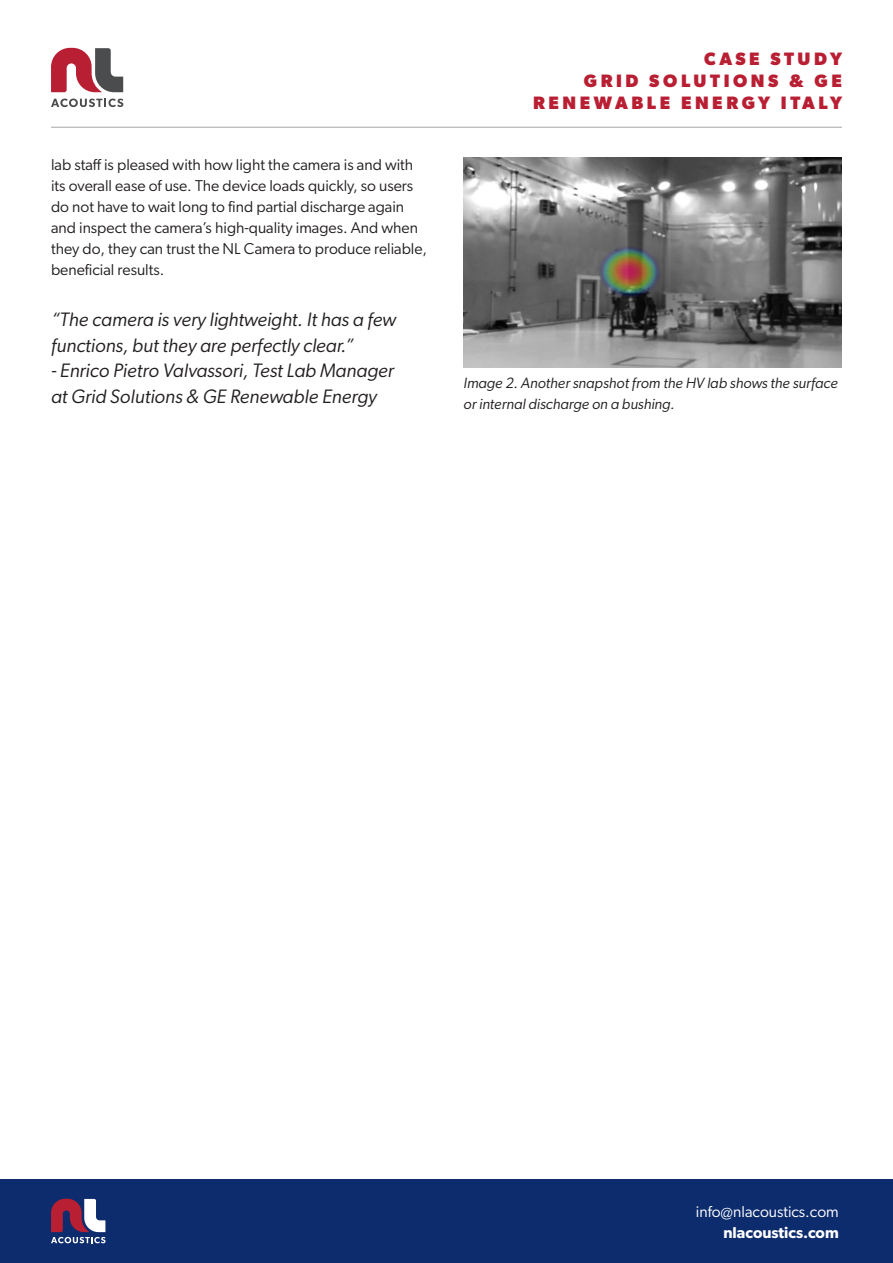
<style>
.page{position:relative;width:893px;height:1263px;background:#fff}
.page>*{position:absolute;margin:0;border:0;box-sizing:border-box;transform-origin:0 0}
.Introductory_paragra{font:italic 19.5px/25.5px "Gibson";color:#231f20}
.Document_title{font:700 18px/21.6px "Gibson";letter-spacing:.2em;color:#b91f33;text-align:right}
.Paragraph{font:15.75px/21px "Gibson";color:#231f20}
.t1{font:15.75px "Gibson";color:#fff}
.t2{font:600 15.75px "Gibson";color:#fff}
.t3{font:italic 15px/21px "Gibson";color:#231f20}
</style>
<div class="page">
<div style="left:0;top:1179px;width:893px;height:84px;background:#0d2c6e"></div>
<svg style="left:51px;top:1199px;width:55px;height:44px"></svg>
<svg style="left:51px;top:99px;width:72px;height:8px"></svg>
<svg style="left:51px;top:48px;width:72px;height:44px"></svg>
<hr style="left:51px;top:127px;width:791px;height:1px;background:#a3a4a8">
<img style="left:463px;top:157px;width:379px;height:210px">
<p class="Paragraph" style="left:51px;top:154px;width:378px">lab staff is pleased with how light the camera is and with its overall ease of use. The device loads quickly, so users do not have to wait long to find partial discharge again and inspect the camera’s high-quality images. And when they do, they can trust the NL Camera to produce reliable, beneficial results.</p>
<p class="Document_title" style="left:704px;top:48px;width:139px">CASE STUDY</p>
<p class="Document_title" style="left:533px;top:70px;width:310px">GRID SOLUTIONS &amp; GE<br>RENEWABLE ENERGY ITALY</p>
<p class="Introductory_paragra" style="left:51px;top:306px;width:347px">“The camera is very lightweight. It has a few functions, but they are perfectly clear.”</p>
<p class="Introductory_paragra" style="left:51px;top:357px;width:344px">- Enrico Pietro Valvassori, Test Lab Manager</p>
<p class="Introductory_paragra" style="left:51px;top:383px;width:327px">at Grid Solutions &amp; GE Renewable Energy</p>
<p class="t3" style="left:463px;top:372px;width:376px">Image 2. Another snapshot from the HV lab shows the surface or internal discharge on a bushing.</p>
<p class="t1" style="left:696px;top:1202px;width:144px">info@nlacoustics.com</p>
<p class="t2" style="left:723px;top:1223px;width:117px">nlacoustics.com</p>
</div>
